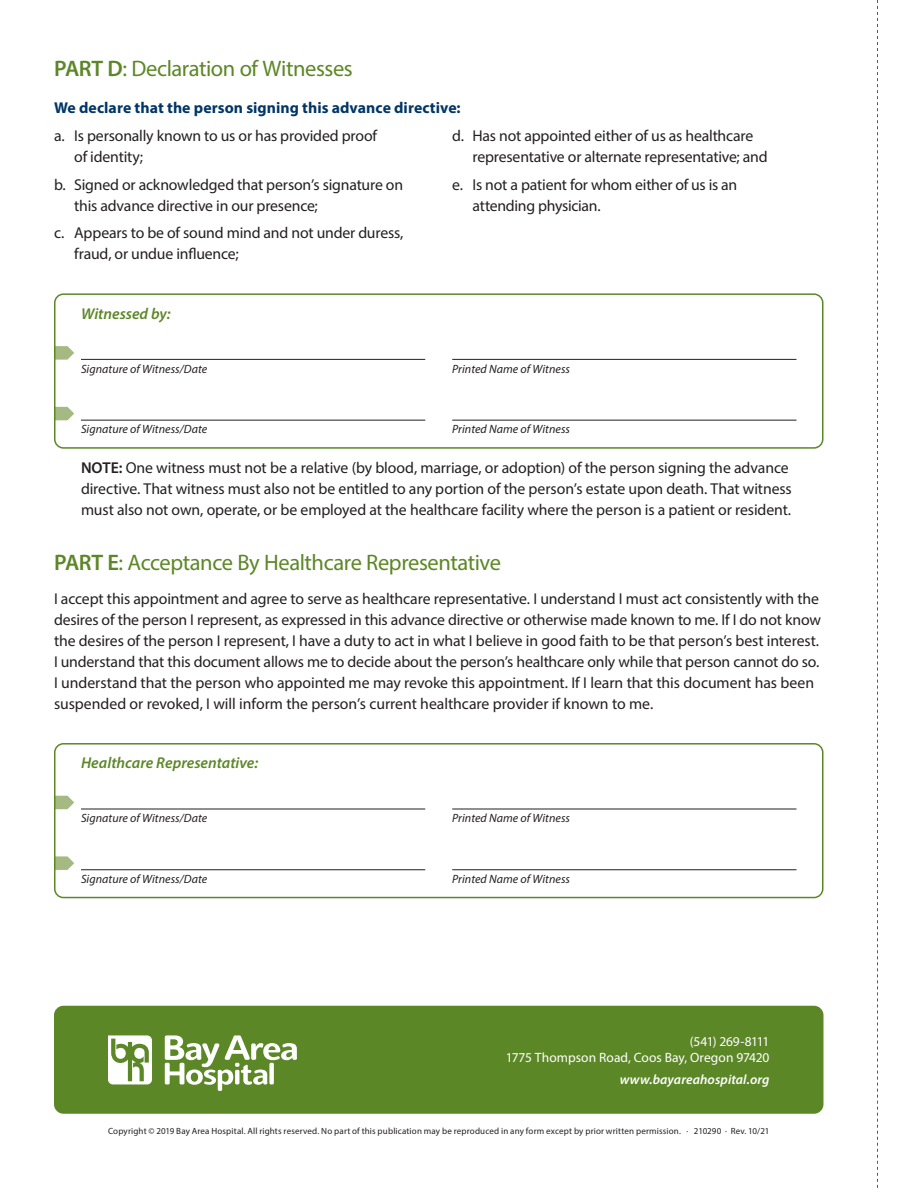
<style>
.page{position:relative;width:918px;height:1188px;background:#fff}
.page>*{position:absolute;margin:0;border:0;box-sizing:border-box;transform-origin:0 0}
.part_headers{font:22.5px "Myriad Pro";letter-spacing:-.02em;color:#5c8727}
.form_questions{font:15.75px/21px "Myriad Pro";letter-spacing:-.01em;color:#231f20}
.body_heading{font:700 15.75px "Myriad Pro";letter-spacing:.005em;color:#003667}
.box_copy{font:italic 600 15.75px "Myriad Pro";color:#5c8727}
.address_phone_fax{font:13.5px "Myriad Pro";color:#fff}
.web_address{font:italic 600 13.5px "Myriad Pro";letter-spacing:.01em;color:#fff}
.address_phone_fax-2{font:13.5px "Myriad Pro";letter-spacing:-.035em;color:#fff}
.t1{font:italic 12px "Myriad Pro";letter-spacing:.005em;color:#231f20}
.t2{font:9px "Myriad Pro";letter-spacing:.015em;color:#231f20}
.s1{font-weight:600}
</style>
<div class="page">
<div style="left:54px;top:1006px;width:770px;height:108px;background:#5c8727;border-radius:9px"></div>
<svg style="left:108px;top:1035px;width:44px;height:49px"></svg>
<svg style="left:165px;top:1035px;width:132px;height:56px"></svg>
<div style="left:269px;top:1063px;width:5px;height:21px;background:#fff;border-radius:2px"></div>
<svg style="left:57px;top:407px;width:17px;height:13px"></svg>
<svg style="left:57px;top:346px;width:17px;height:14px"></svg>
<div style="left:54px;top:293px;width:770px;height:156px;border:2px solid #5c8727;border-radius:9px"></div>
<hr style="left:81px;top:359px;width:344px;height:1px;background:#231f20">
<hr style="left:81px;top:420px;width:344px;height:1px;background:#231f20">
<hr style="left:452px;top:359px;width:344px;height:1px;background:#231f20">
<hr style="left:452px;top:420px;width:344px;height:1px;background:#231f20">
<svg style="left:57px;top:856px;width:17px;height:14px"></svg>
<svg style="left:57px;top:796px;width:17px;height:13px"></svg>
<div style="left:54px;top:743px;width:770px;height:155px;border:2px solid #5c8727;border-radius:9px"></div>
<hr style="left:81px;top:809px;width:344px;height:1px;background:#231f20">
<hr style="left:81px;top:869px;width:344px;height:1px;background:#231f20">
<hr style="left:452px;top:809px;width:344px;height:1px;background:#231f20">
<hr style="left:452px;top:869px;width:344px;height:1px;background:#231f20">
<svg style="left:877px;top:0;width:1px;height:1188px"></svg>
<p class="part_headers" style="left:54px;top:54px;width:300px"><span class="s1">PART D</span>: Declaration of Witnesses</p>
<p class="body_heading" style="left:54px;top:98px;width:408px">We declare that the person signing this advance directive:</p>
<p class="form_questions" style="left:74px;top:125px;width:304px;text-indent:-20px">a. Is personally known to us or has provided proof of identity;</p>
<p class="form_questions" style="left:74px;top:174px;width:330px;text-indent:-20px">b. Signed or acknowledged that person’s signature on this advance directive in our presence;</p>
<p class="form_questions" style="left:74px;top:222px;width:331px;text-indent:-20px">c. Appears to be of sound mind and not under duress, fraud, or undue influence;</p>
<p class="form_questions" style="left:472px;top:125px;width:297px;text-indent:-20px">d. Has not appointed either of us as healthcare representative or alternate representative; and</p>
<p class="form_questions" style="left:472px;top:174px;width:266px;text-indent:-20px">e. Is not a patient for whom either of us is an attending physician.</p>
<p class="box_copy" style="left:81px;top:303px;width:91px">Witnessed by:</p>
<p class="t1" style="left:81px;top:361px;width:128px">Signature of Witness/Date</p>
<p class="t1" style="left:81px;top:422px;width:128px">Signature of Witness/Date</p>
<p class="t1" style="left:452px;top:361px;width:119px">Printed Name of Witness</p>
<p class="t1" style="left:452px;top:422px;width:119px">Printed Name of Witness</p>
<p class="form_questions" style="left:81px;top:457px;width:712px"><span class="s1">NOTE:</span> One witness must not be a relative (by blood, marriage, or adoption) of the person signing the advance directive. That witness must also not be entitled to any portion of the person’s estate upon death. That witness must also not own, operate, or be employed at the healthcare facility where the person is a patient or resident.</p>
<p class="part_headers" style="left:54px;top:549px;width:449px"><span class="s1">PART E</span>: Acceptance By Healthcare Representative</p>
<p class="form_questions" style="left:54px;top:588px;width:769px">I accept this appointment and agree to serve as healthcare representative. I understand I must act consistently with the desires of the person I represent, as expressed in this advance directive or otherwise made known to me. If I do not know the desires of the person I represent, I have a duty to act in what I believe in good faith to be that person’s best interest.<br>I understand that this document allows me to decide about the person’s healthcare only while that person cannot do so.<br>I understand that the person who appointed me may revoke this appointment. If I learn that this document has been suspended or revoked, I will inform the person’s current healthcare provider if known to me.</p>
<p class="box_copy" style="left:81px;top:753px;width:179px">Healthcare Representative:</p>
<p class="t1" style="left:81px;top:811px;width:128px">Signature of Witness/Date</p>
<p class="t1" style="left:81px;top:872px;width:128px">Signature of Witness/Date</p>
<p class="t1" style="left:452px;top:811px;width:119px">Printed Name of Witness</p>
<p class="t1" style="left:452px;top:872px;width:119px">Printed Name of Witness</p>
<p class="address_phone_fax-2" style="left:690px;top:1033px;width:81px">(541) 269-8111</p>
<p class="address_phone_fax" style="left:506px;top:1049px;width:265px">1775 Thompson Road, Coos Bay, Oregon 97420</p>
<p class="web_address" style="left:620px;top:1071px;width:151px">www.bayareahospital.org</p>
<p class="t2" style="left:108px;top:1125px;width:663px">Copyright © 2019 Bay Area Hospital. All rights reserved. No part of this publication may be reproduced in any form except by prior written permission. · 210290 · Rev. 10/21</p>
</div>
